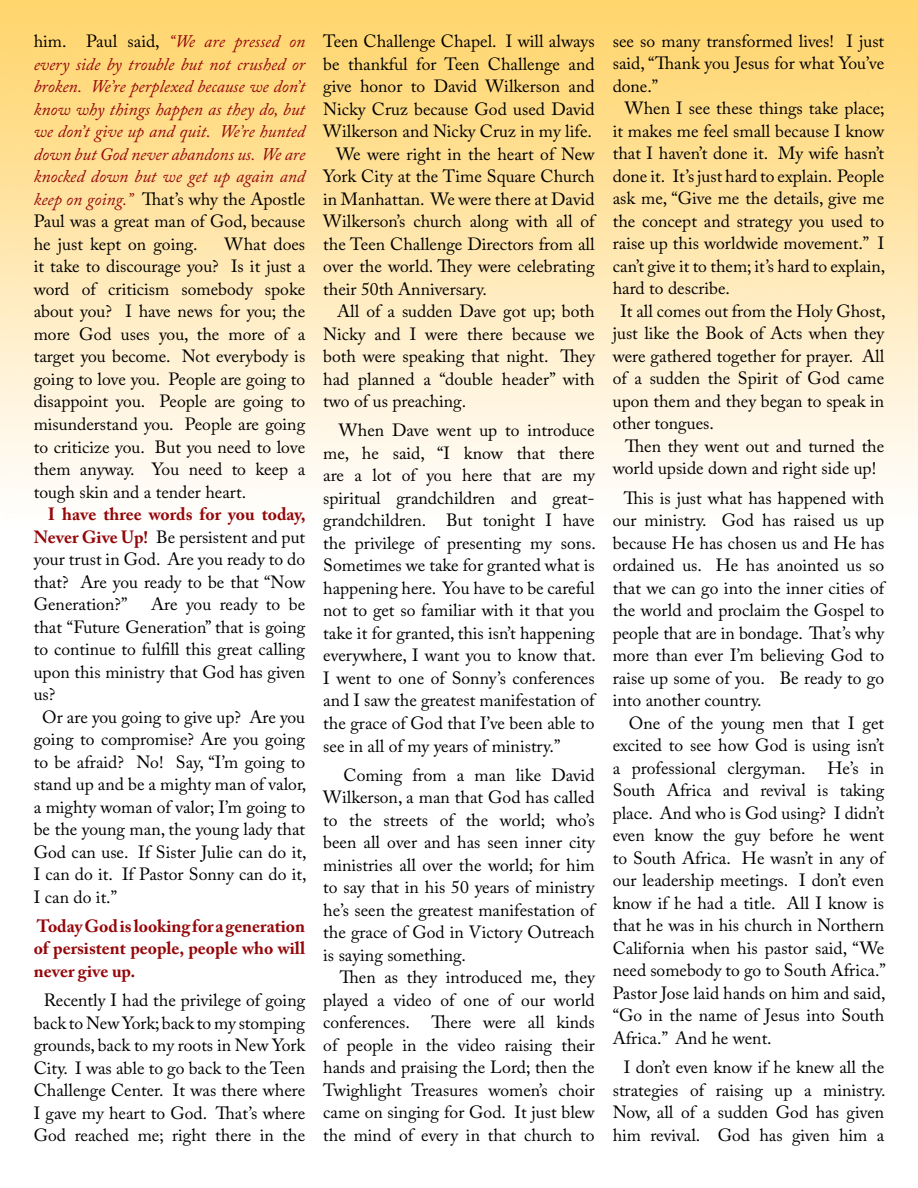
<style>
.page{position:relative;width:918px;height:1188px;background:#fff}
.page>*{position:absolute;margin:0;border:0;box-sizing:border-box;transform-origin:0 0}
.t1{font:17.7px/22.5px "Adobe Caslon Pro";color:#000;text-align:justify}
.t2{font:italic 17.7px/22.5px "Adobe Caslon Pro";color:#94070a;text-align:justify}
.t3{font:700 17.7px/22.5px "Adobe Caslon Pro";color:#94070a;text-align:justify}
.s1{font-style:normal;color:#000}
.s2{font-weight:700;color:#94070a}
</style>
<div class="page">
<p class="t2" style="left:34px;top:30px;width:273px"><span class="s1">him. Paul said,</span> “We are pressed on every side by trouble but not crushed or broken. We’re perplexed because we don’t know why things happen as they do, but we don’t give up and quit. We’re hunted down but God never abandons us. We are knocked down but we get up again and keep on going.” <span class="s1">That’s why the Apostle Paul was a great man of God, because he just kept on going.</span></p>
<p class="t1" style="left:34px;top:233px;width:273px;text-indent:191px">What does it take to discourage you? Is it just a word of criticism somebody spoke about you? I have news for you; the more God uses you, the more of a target you become. Not everybody is going to love you. People are going to disappoint you. People are going to misunderstand you. People are going to criticize you. But you need to love them anyway. You need to keep a tough skin and a tender heart.</p>
<p class="t1" style="left:34px;top:503px;width:274px;text-indent:14px"><span class="s2">I have three words for you today, Never Give Up!</span> Be persistent and put your trust in God. Are you ready to do that? Are you ready to be that “Now Generation?”</p>
<p class="t1" style="left:151px;top:593px;width:156px">Are you ready to be</p>
<p class="t1" style="left:34px;top:615px;width:273px">that “Future Generation” that is going</p>
<p class="t1" style="left:34px;top:638px;width:273px">to continue to fulfill this great calling</p>
<p class="t1" style="left:34px;top:660px;width:273px">upon this ministry that God has given</p>
<p class="t1" style="left:34px;top:683px;width:23px">us?</p>
<p class="t1" style="left:42px;top:705px;width:265px">Or are you going to give up? Are you</p>
<p class="t1" style="left:34px;top:728px;width:273px">going to compromise? Are you going</p>
<p class="t1" style="left:34px;top:750px;width:273px">to be afraid? No! Say, “I’m going to</p>
<p class="t1" style="left:34px;top:773px;width:274px">stand up and be a mighty man of valor,</p>
<p class="t1" style="left:34px;top:795px;width:273px">a mighty woman of valor; I’m going to</p>
<p class="t1" style="left:34px;top:818px;width:273px">be the young man, the young lady that</p>
<p class="t1" style="left:34px;top:840px;width:274px">God can use. If Sister Julie can do it,</p>
<p class="t1" style="left:34px;top:863px;width:274px">I can do it. If Pastor Sonny can do it,</p>
<p class="t1" style="left:34px;top:885px;width:85px">I can do it.”</p>
<p class="t3" style="left:34px;top:915px;width:273px">Today God is looking for a generation of persistent people, people who will never give up.</p>
<p class="t1" style="left:34px;top:989px;width:273px;text-align:center">Recently I had the privilege of going back to New York; back to my stomping grounds, back to my roots in New York City. I was able to go back to the Teen Challenge Center. It was there where I gave my heart to God. That’s where God reached me; right there in the</p>
<p class="t1" style="left:323px;top:30px;width:273px">Teen Challenge Chapel. I will always</p>
<p class="t1" style="left:323px;top:52px;width:273px">be thankful for Teen Challenge and</p>
<p class="t1" style="left:323px;top:75px;width:273px">give honor to David Wilkerson and</p>
<p class="t1" style="left:323px;top:97px;width:273px">Nicky Cruz because God used David</p>
<p class="t1" style="left:323px;top:120px;width:270px">Wilkerson and Nicky Cruz in my life.</p>
<p class="t1" style="left:336px;top:142px;width:260px">We were right in the heart of New</p>
<p class="t1" style="left:323px;top:165px;width:273px">York City at the Time Square Church</p>
<p class="t1" style="left:323px;top:187px;width:273px">in Manhattan. We were there at David</p>
<p class="t1" style="left:323px;top:210px;width:273px">Wilkerson’s church along with all of</p>
<p class="t1" style="left:323px;top:232px;width:273px">the Teen Challenge Directors from all</p>
<p class="t1" style="left:323px;top:255px;width:273px">over the world. They were celebrating</p>
<p class="t1" style="left:323px;top:277px;width:165px">their 50th Anniversary.</p>
<p class="t1" style="left:337px;top:300px;width:259px">All of a sudden Dave got up; both</p>
<p class="t1" style="left:323px;top:322px;width:273px">Nicky and I were there because we</p>
<p class="t1" style="left:323px;top:345px;width:273px">both were speaking that night. They</p>
<p class="t1" style="left:323px;top:367px;width:273px">had planned a “double header” with</p>
<p class="t1" style="left:323px;top:390px;width:144px">two of us preaching.</p>
<p class="t1" style="left:323px;top:419px;width:274px;text-indent:16px">When Dave went up to introduce me, he said, “I know that there are a lot of you here that are my spiritual grandchildren and great&shy;grandchildren. But tonight I have the privilege of presenting my sons.<br>Sometimes we take for granted what is happening here. You have to be careful not to get so familiar with it that you take it for granted, this isn’t happening everywhere, I want you to know that.<br>I went to one of Sonny’s conferences and I saw the greatest manifestation of the grace of God that I’ve been able to see in all of my years of ministry.”</p>
<p class="t1" style="left:323px;top:763px;width:273px;text-indent:20px">Coming from a man like David Wilkerson, a man that God has called to the streets of the world; who’s been all over and has seen inner city ministries all over the world; for him to say that in his 50 years of ministry he’s seen the greatest manifestation of the grace of God in Victory Outreach is saying something.</p>
<p class="t1" style="left:323px;top:966px;width:273px;text-indent:17px">Then as they introduced me, they played a video of one of our world conferences. There were all kinds of people in the video raising their hands and praising the Lord; then the Twighlight Treasures women’s choir came on singing for God. It just blew the mind of every in that church to</p>
<p class="t1" style="left:613px;top:29px;width:273px">see so many transformed lives! I just said, “Thank you Jesus for what You’ve done.”</p>
<p class="t1" style="left:625px;top:97px;width:262px">When I see these things take place;</p>
<p class="t1" style="left:613px;top:119px;width:273px">it makes me feel small because I know</p>
<p class="t1" style="left:613px;top:142px;width:273px">that I haven’t done it. My wife hasn’t</p>
<p class="t1" style="left:613px;top:164px;width:273px">done it. It’s just hard to explain. People</p>
<p class="t1" style="left:613px;top:187px;width:273px">ask me, “Give me the details, give me</p>
<p class="t1" style="left:613px;top:209px;width:273px">the concept and strategy you used to</p>
<p class="t1" style="left:613px;top:232px;width:273px">raise up this worldwide movement.” I</p>
<p class="t1" style="left:613px;top:254px;width:274px">can’t give it to them; it’s hard to explain,</p>
<p class="t1" style="left:613px;top:277px;width:119px">hard to describe.</p>
<p class="t1" style="left:620px;top:299px;width:267px">It all comes out from the Holy Ghost,</p>
<p class="t1" style="left:613px;top:322px;width:273px">just like the Book of Acts when they</p>
<p class="t1" style="left:613px;top:344px;width:273px">were gathered together for prayer. All</p>
<p class="t1" style="left:613px;top:367px;width:273px">of a sudden the Spirit of God came</p>
<p class="t1" style="left:613px;top:389px;width:273px">upon them and they began to speak in</p>
<p class="t1" style="left:613px;top:412px;width:103px">other tongues.</p>
<p class="t1" style="left:625px;top:434px;width:261px">Then they went out and turned the</p>
<p class="t1" style="left:613px;top:457px;width:265px">world upside down and right side up!</p>
<p class="t1" style="left:613px;top:486px;width:273px;text-indent:11px">This is just what has happened with our ministry. God has raised us up because He has chosen us and He has ordained us. He has anointed us so that we can go into the inner cities of the world and proclaim the Gospel to people that are in bondage. That’s why more than ever I’m believing God to raise up some of you. Be ready to go into another country.</p>
<p class="t1" style="left:613px;top:711px;width:275px;text-indent:16px">One of the young men that I get excited to see how God is using isn’t a professional clergyman. He’s in South Africa and revival is taking place. And who is God using? I didn’t even know the guy before he went to South Africa. He wasn’t in any of our leadership meetings. I don’t even know if he had a title. All I know is that he was in his church in Northern California when his pastor said, “We need somebody to go to South Africa.” Pastor Jose laid hands on him and said, “Go in the name of Jesus into South Africa.” And he went.</p>
<p class="t1" style="left:613px;top:1056px;width:274px;text-align:center">I don’t even know if he knew all the strategies of raising up a ministry.<br>Now, all of a sudden God has given him revival. God has given him a</p>
</div>
